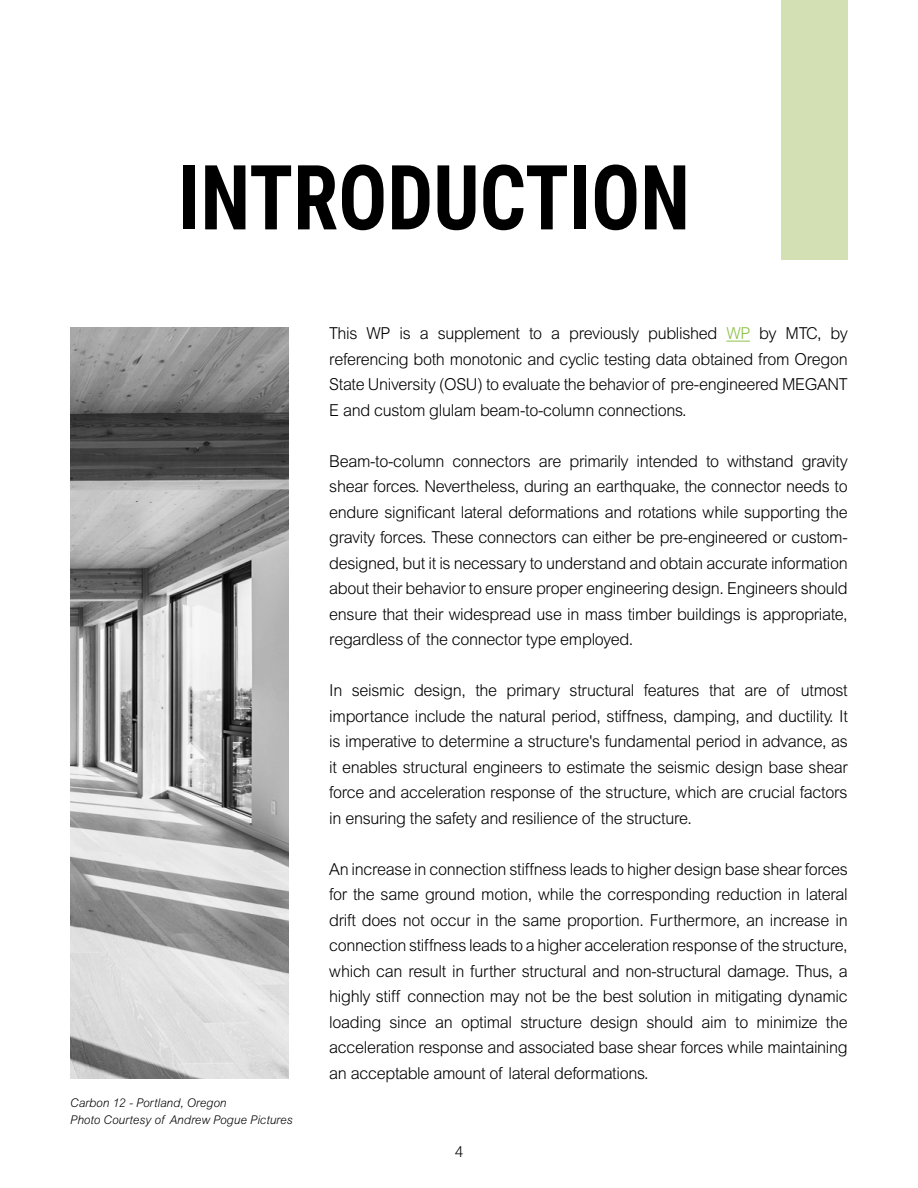
<style>
.page{position:relative;width:918px;height:1188px;background:#fff}
.page>*{position:absolute;margin:0;border:0;box-sizing:border-box;transform-origin:0 0}
.t1{font:700 90px "Roboto Condensed";color:#000;scale:.9 1}
.t2{font:300 16.5px/25.5px "Arial MT Std";letter-spacing:-.02em;color:#000;text-align:justify}
.t3{font:300 15px "Roboto";color:#000}
.t4{font:italic 300 12px/16.5px "Arial MT Std";color:#000}
.s1{color:#8dc24a}
</style>
<div class="page">
<img style="left:70px;top:327px;width:218px;height:752px">
<div style="left:781px;top:0;width:67px;height:260px;background:#d3e0b4"></div>
<svg style="left:726px;top:341px;width:24px;height:1px"></svg>
<h1 class="t1" style="left:178px;top:134px;width:570px">INTRODUCTION</h1>
<p class="t4" style="left:70px;top:1095px;width:224px">Carbon 12 - Portland, Oregon<br>Photo Courtesy of Andrew Pogue Pictures</p>
<p class="t2" style="left:329px;top:321px;width:520px">This WP is a supplement to a previously published <span class="s1">WP</span> by MTC, by referencing both monotonic and cyclic testing data obtained from Oregon State University (OSU) to evaluate the behavior of pre-engineered MEGANT E and custom glulam beam-to-column connections.</p>
<p class="t2" style="left:329px;top:449px;width:520px">Beam-to-column connectors are primarily intended to withstand gravity shear forces. Nevertheless, during an earthquake, the connector needs to endure significant lateral deformations and rotations while supporting the gravity forces. These connectors can either be pre-engineered or custom&shy;designed, but it is necessary to understand and obtain accurate information about their behavior to ensure proper engineering design. Engineers should ensure that their widespread use in mass timber buildings is appropriate, regardless of the connector type employed.</p>
<p class="t2" style="left:329px;top:678px;width:520px">In seismic design, the primary structural features that are of utmost importance include the natural period, stiffness, damping, and ductility. It is imperative to determine a structure's fundamental period in advance, as it enables structural engineers to estimate the seismic design base shear force and acceleration response of the structure, which are crucial factors in ensuring the safety and resilience of the structure.</p>
<p class="t2" style="left:329px;top:856px;width:520px">An increase in connection stiffness leads to higher design base shear forces for the same ground motion, while the corresponding reduction in lateral drift does not occur in the same proportion. Furthermore, an increase in connection stiffness leads to a higher acceleration response of the structure, which can result in further structural and non-structural damage. Thus, a highly stiff connection may not be the best solution in mitigating dynamic loading since an optimal structure design should aim to minimize the acceleration response and associated base shear forces while maintaining an acceptable amount of lateral deformations.</p>
<p class="t3" style="left:455px;top:1141px;width:10px">4</p>
</div>
